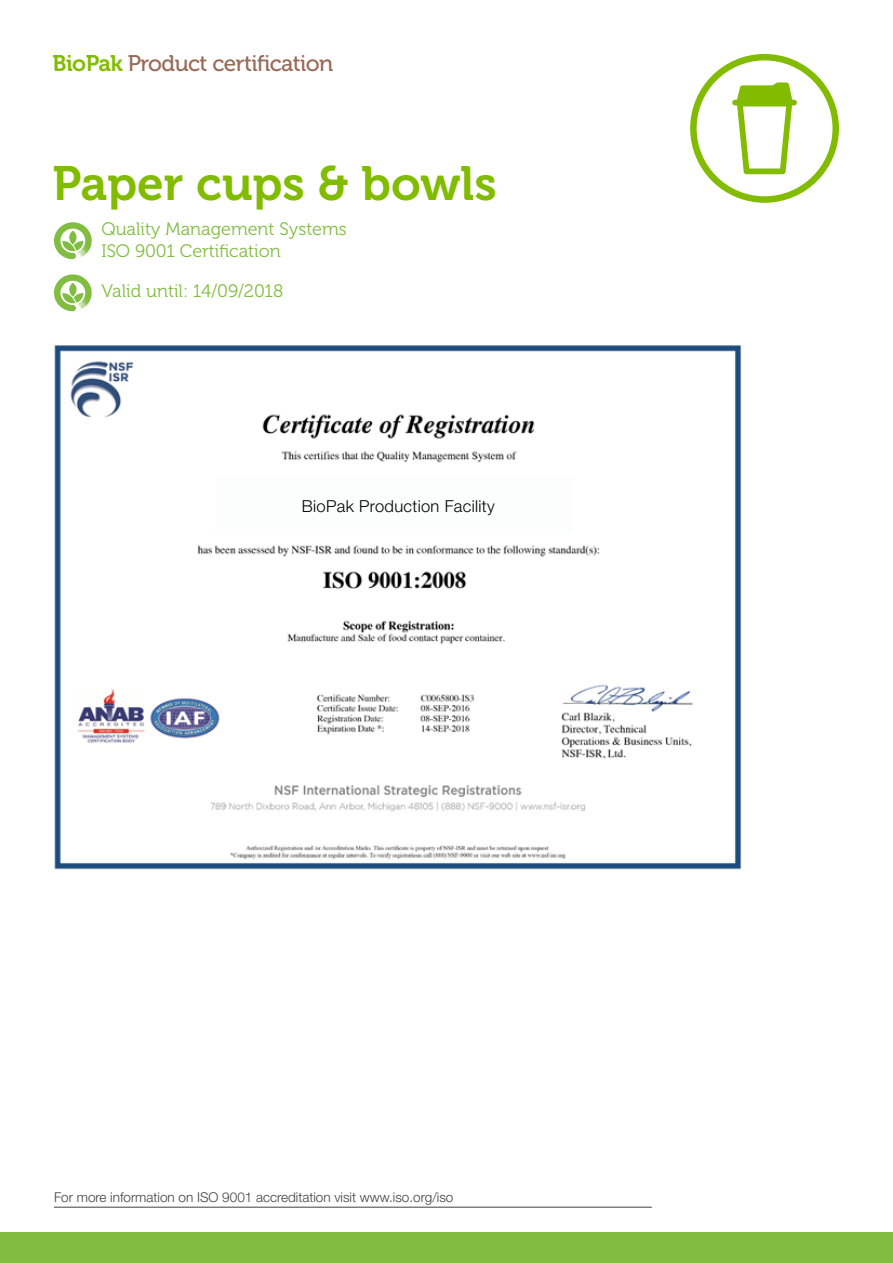
<style>
.page{position:relative;width:893px;height:1263px;background:#fff}
.page>*{position:absolute;margin:0;border:0;box-sizing:border-box;transform-origin:0 0}
.t1{font:48px "Museo 700";color:#82bc00}
.t2{font:22.5px "Museo 500";letter-spacing:-.025em;color:#986a58}
.t3{font:18px/21.8px "Museo 300";color:#81bd41}
.t4{font:300 16.5px "Helvetica Neue LT Pro";letter-spacing:.02em;color:#000}
.t5{font:300 13.5px "Helvetica Neue LT Pro";color:#414042}
.s1{font-family:"Museo 700";color:#82bc00}
</style>
<div class="page">
<svg style="left:54px;top:222px;width:38px;height:37px"></svg>
<svg style="left:54px;top:274px;width:38px;height:37px"></svg>
<svg style="left:690px;top:54px;width:149px;height:149px"></svg>
<div style="left:0;top:1232px;width:893px;height:31px;background:#81bd41"></div>
<img style="left:54px;top:345px;width:688px;height:525px">
<hr style="left:54px;top:1207px;width:598px;height:1px;background:#414042">
<p class="t2" style="left:52px;top:51px;width:282px"><span class="s1">BioPak</span> Product certification</p>
<h1 class="t1" style="left:52px;top:157px;width:446px">Paper cups &amp; bowls</h1>
<p class="t3" style="left:101px;top:219px;width:247px">Quality Management Systems<br>ISO 9001 Certification</p>
<p class="t3" style="left:101px;top:281px;width:183px">Valid until: 14/09/2018</p>
<p class="t4" style="left:302px;top:496px;width:194px">BioPak Production Facility</p>
<p class="t5" style="left:54px;top:1188px;width:401px">For more information on ISO 9001 accreditation visit www.iso.org/iso</p>
</div>
